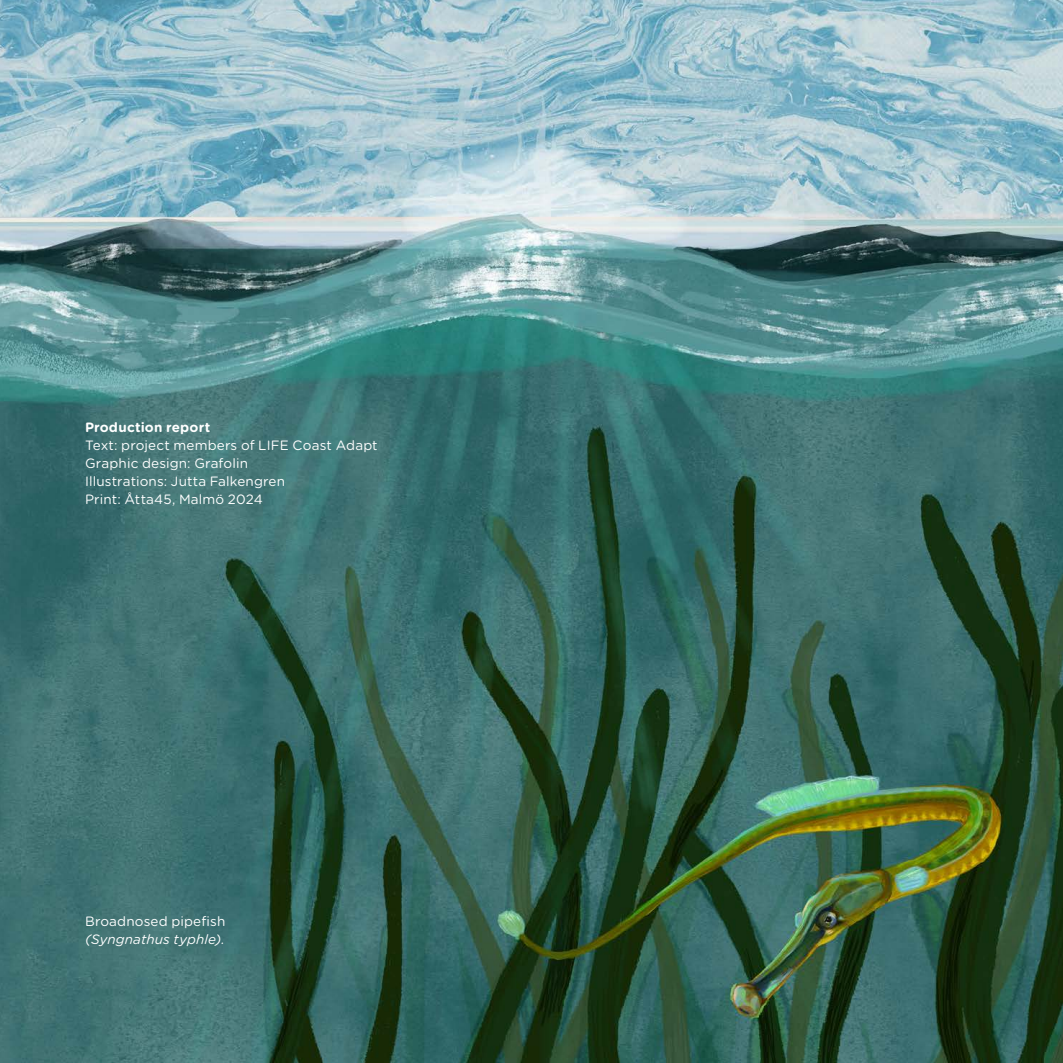
<style>
.page{position:relative;width:1063px;height:1063px;background:#fff}
.page>*{position:absolute;margin:0;border:0;box-sizing:border-box;transform-origin:0 0}
.bildtext{font:13.5px "Gotham Rounded";letter-spacing:.01em;color:#fff}
.bildtext-2{font:italic 13.5px/18px "Gotham Rounded";letter-spacing:.005em;color:#fff}
.bildtext-3{font:700 13.5px "Gotham Rounded";letter-spacing:.015em;color:#fff}
.s1{font-style:normal}
</style>
<div class="page">
<img style="left:0;top:0;width:1063px;height:1063px">
<p class="bildtext-3" style="left:85px;top:417px;width:127px">Production report</p>
<p class="bildtext" style="left:85px;top:436px;width:294px">Text: project members of LIFE Coast Adapt</p>
<p class="bildtext" style="left:85px;top:454px;width:164px">Graphic design: Grafolin</p>
<p class="bildtext" style="left:85px;top:472px;width:202px">Illustrations: Jutta Falkengren</p>
<p class="bildtext" style="left:85px;top:490px;width:179px">Print: Åtta45, Malmö 2024</p>
<p class="bildtext-2" style="left:85px;top:912px;width:142px"><span class="s1">Broadnosed pipefish </span>(Syngnathus typhle).</p>
</div>
